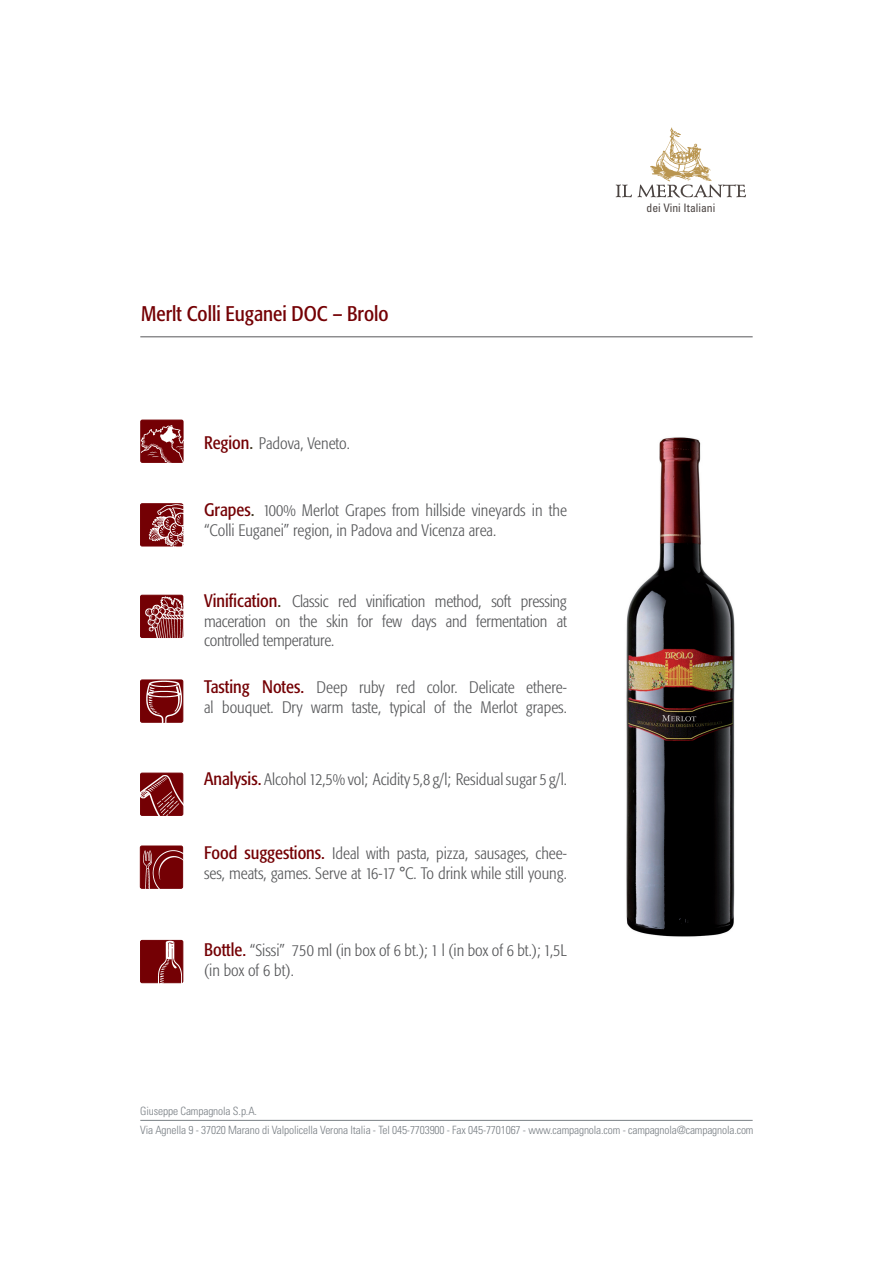
<style>
.page{position:relative;width:893px;height:1263px;background:#fff}
.page>*{position:absolute;margin:0;border:0;box-sizing:border-box;transform-origin:0 0}
.t1{font:condensed 21px "Formata";color:#740004}
.t2{font:300 condensed 16.5px/19.8px "Formata";color:#57585a}
.t3{font:condensed 11.7px "Univers LT Std";color:#4a4341}
.t4{font:300 condensed 11.4px/19.5px "Univers";letter-spacing:-.01em;color:#797f84}
.s1{font-weight:400;font-size:18px;color:#740004}
.s2{font-weight:400;font-size:18px;color:#413923}
</style>
<div class="page">
<div style="left:141px;top:420px;width:42px;height:42px;background:#740004;border-radius:2px"></div>
<div style="left:141px;top:420px;width:42px;height:43px;border:1px solid #740004;border-radius:2px"></div>
<div style="left:141px;top:680px;width:42px;height:42px;background:#740004;border-radius:2px"></div>
<div style="left:140px;top:680px;width:43px;height:42px;border:1px solid #740004;border-radius:2px"></div>
<img style="left:147px;top:680px;width:37px;height:43px">
<div style="left:140px;top:773px;width:43px;height:43px;border:1px solid #740004;border-radius:2px"></div>
<img style="left:140px;top:774px;width:44px;height:42px">
<div style="left:140px;top:846px;width:43px;height:42px;background:#740004;border-radius:2px"></div>
<div style="left:140px;top:846px;width:43px;height:42px;border:1px solid #740004;border-radius:2px"></div>
<img style="left:144px;top:849px;width:40px;height:40px">
<div style="left:141px;top:940px;width:42px;height:43px;background:#740004;border-radius:2px"></div>
<div style="left:140px;top:940px;width:43px;height:43px;border:1px solid #740004;border-radius:2px"></div>
<img style="left:155px;top:941px;width:29px;height:43px">
<div style="left:141px;top:504px;width:42px;height:42px;background:#740004;border-radius:2px"></div>
<div style="left:140px;top:503px;width:43px;height:43px;border:1px solid #740004;border-radius:2px"></div>
<img style="left:148px;top:506px;width:36px;height:41px">
<div style="left:141px;top:595px;width:42px;height:42px;background:#740004;border-radius:2px"></div>
<div style="left:140px;top:595px;width:43px;height:43px;border:1px solid #740004;border-radius:2px"></div>
<img style="left:146px;top:596px;width:38px;height:42px">
<hr style="left:140px;top:1120px;width:613px;height:1px;background:#797f84">
<hr style="left:140px;top:337px;width:613px;height:1px;background:#57585a">
<svg style="left:616px;top:128px;width:130px;height:69px"></svg>
<img style="left:140px;top:425px;width:44px;height:81px">
<img style="left:160px;top:426px;width:16px;height:17px">
<img style="left:626px;top:437px;width:109px;height:500px">
<p class="t1" style="left:141px;top:301px;width:249px">Merlt Colli Euganei DOC – Brolo</p>
<p class="t2" style="left:204px;top:434px;width:147px"><span class="s1">Region</span><span class="s2">.</span> Padova, Veneto.</p>
<p class="t2" style="left:204px;top:500px;width:364px"><span class="s1">Grapes</span><span class="s2">.</span> 100% Merlot Grapes from hillside vineyards in the “Colli Euganei” region, in Padova and Vicenza area.</p>
<p class="t2" style="left:204px;top:592px;width:364px;text-align:justify"><span class="s1">Vinification</span><span class="s2">.</span> Classic red vinification method, soft pressing maceration on the skin for few days and fermentation at controlled temperature.</p>
<p class="t2" style="left:204px;top:678px;width:364px"><span class="s1">Tasting Notes.</span> Deep ruby red color. Delicate ethere&shy;al bouquet. Dry warm taste, typical of the Merlot grapes.</p>
<p class="t2" style="left:204px;top:770px;width:364px"><span class="s1">Analysis.</span> Alcohol 12,5% vol; Acidity 5,8 g/l; Residual sugar 5 g/l.</p>
<p class="t2" style="left:204px;top:844px;width:364px"><span class="s1">Food suggestions.</span> Ideal with pasta, pizza, sausages, chee&shy;ses, meats, games. Serve at 16-17 °C. To drink while still young.</p>
<p class="t2" style="left:204px;top:940px;width:364px"><span class="s1">Bottle.</span> “Sissi” 750 ml (in box of 6 bt.); 1 l (in box of 6 bt.); 1,5L (in box of 6 bt).</p>
<p class="t3" style="left:646px;top:200px;width:70px">dei Vini Italiani</p>
<p class="t4" style="left:140px;top:1101px;width:615px">Giuseppe Campagnola S.p.A.<br>Via Agnella 9 - 37020 Marano di Valpolicella Verona Italia - Tel 045-7703900 - Fax 045-7701067 - www.campagnola.com - campagnola@campagnola.com</p>
</div>
